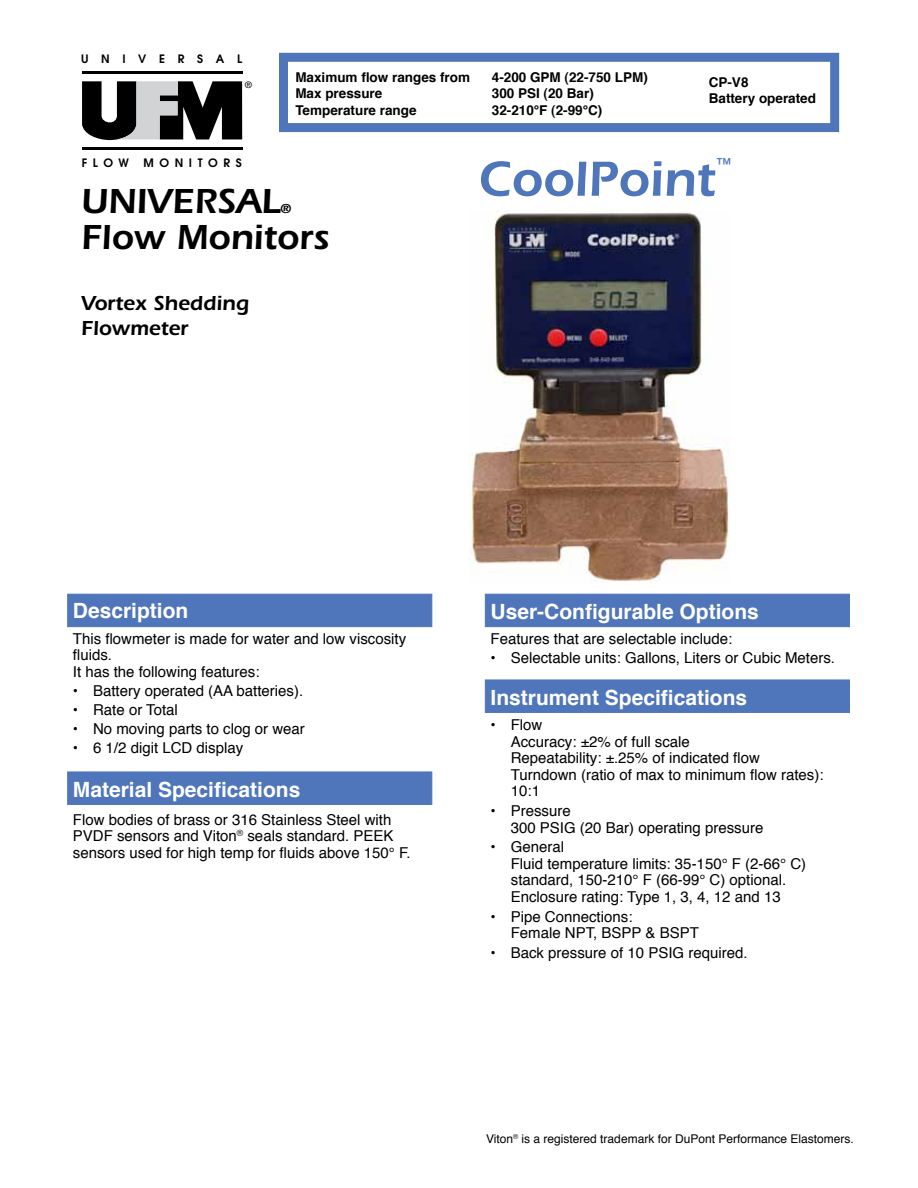
<style>
.page{position:relative;width:918px;height:1188px;background:#fff}
.page>*{position:absolute;margin:0;border:0;box-sizing:border-box;transform-origin:0 0}
.t1{font:600 51px "Itc Eras";color:#4f75ba}
.t2{font:600 36px "Itc Eras";color:#000}
.t3{font:700 21px "Helvetica";color:#fff}
.t4{font:600 21px/24.8px "Itc Eras";color:#000}
.t5{font:18px "Helvetica";color:#4f75ba}
.t6{font:15px/16.5px "Helvetica";color:#000}
.t7{font:700 13.5px/16.2px "Helvetica";color:#000}
.t8{font:600 13.5px "Itc Eras";color:#000}
.t9{font:12px "Helvetica";color:#000}
.t10{font:600 11.55px "Avant Garde";letter-spacing:1.1em;color:#000}
.t11{font:9px "Helvetica";color:#000}
</style>
<div class="page">
<div style="left:485px;top:680px;width:365px;height:33px;background:#4f75ba"></div>
<div style="left:485px;top:594px;width:365px;height:33px;background:#4f75ba"></div>
<div style="left:68px;top:772px;width:364px;height:33px;background:#4f75ba"></div>
<div style="left:68px;top:594px;width:364px;height:33px;background:#4f75ba"></div>
<div style="left:279px;top:53px;width:560px;height:79px;border:9px solid #4f75ba"></div>
<hr style="left:82px;top:71px;width:160px;height:3px;background:#000">
<hr style="left:82px;top:147px;width:160px;height:2px;background:#000">
<svg style="left:82px;top:81px;width:160px;height:59px;background:#545555"></svg>
<img style="left:470px;top:210px;width:259px;height:373px">
<p class="t10" style="left:81px;top:51px;width:163px">UNIVERSAL</p>
<p class="t11" style="left:245px;top:80px;width:8px">®</p>
<p class="t7" style="left:295px;top:69px;width:176px">Maximum flow ranges from</p>
<p class="t7" style="left:492px;top:69px;width:158px">4-200 GPM (22-750 LPM)</p>
<p class="t7" style="left:295px;top:86px;width:89px">Max pressure</p>
<p class="t7" style="left:492px;top:86px;width:104px">300 PSI (20 Bar)</p>
<p class="t7" style="left:295px;top:102px;width:123px">Temperature range</p>
<p class="t7" style="left:492px;top:102px;width:112px">32-210°F (2-99°C)</p>
<p class="t7" style="left:709px;top:74px;width:109px">CP-V8<br>Battery operated</p>
<p class="t10" style="left:82px;top:155px;width:49px">F L O W</p>
<p class="t10" style="left:143px;top:155px;width:100px">M O N I T O R S</p>
<h2 class="t2" style="left:81px;top:180px;width:201px">UNIVERSAL</h2>
<p class="t8" style="left:280px;top:201px;width:13px">®</p>
<h2 class="t2" style="left:81px;top:216px;width:250px">Flow Monitors</h2>
<h3 class="t4" style="left:81px;top:291px;width:170px">Vortex Shedding<br>Flowmeter</h3>
<p class="t5" style="left:715px;top:151px;width:19px">™</p>
<h1 class="t1" style="left:478px;top:149px;width:239px">CoolPoint</h1>
<h3 class="t3" style="left:73px;top:594px;width:117px">Description</h3>
<p class="t6" style="left:73px;top:631px;width:335px">This flowmeter is made for water and low viscosity fluids.<br>It has the following features:</p>
<p class="t6" style="left:73px;top:683px;width:232px">• Battery operated (AA batteries).</p>
<p class="t6" style="left:73px;top:702px;width:107px">• Rate or Total</p>
<p class="t6" style="left:73px;top:721px;width:233px">• No moving parts to clog or wear</p>
<p class="t6" style="left:73px;top:740px;width:172px">• 6 1/2 digit LCD display</p>
<h3 class="t3" style="left:73px;top:772px;width:229px">Material Specifications</h3>
<p class="t6" style="left:73px;top:812px;width:339px">Flow bodies of brass or 316 Stainless Steel with<br>PVDF sensors and Viton<sup>®</sup> seals standard. PEEK sensors used for high temp for fluids above 150° F.</p>
<h3 class="t3" style="left:491px;top:594px;width:270px">User-Configurable Options</h3>
<p class="t6" style="left:491px;top:631px;width:243px">Features that are selectable include:</p>
<p class="t6" style="left:491px;top:650px;width:346px">• Selectable units: Gallons, Liters or Cubic Meters.</p>
<h3 class="t3" style="left:491px;top:681px;width:258px">Instrument Specifications</h3>
<p class="t6" style="left:511px;top:717px;width:314px;text-indent:-20px">• Flow<br>Accuracy: ±2% of full scale<br>Repeatability: ±.25% of indicated flow<br>Turndown (ratio of max to minimum flow rates):<br>10:1</p>
<p class="t6" style="left:511px;top:803px;width:254px;text-indent:-20px">• Pressure<br>300 PSIG (20 Bar) operating pressure</p>
<p class="t6" style="left:511px;top:839px;width:297px;text-indent:-20px">• General<br>Fluid temperature limits: 35-150° F (2-66° C) standard, 150-210° F (66-99° C) optional.<br>Enclosure rating: Type 1, 3, 4, 12 and 13</p>
<p class="t6" style="left:511px;top:909px;width:190px;text-indent:-20px">• Pipe Connections:<br>Female NPT, BSPP &amp; BSPT</p>
<p class="t6" style="left:491px;top:945px;width:259px">• Back pressure of 10 PSIG required.</p>
<p class="t9" style="left:486px;top:1130px;width:369px">Viton<sup>®</sup> is a registered trademark for DuPont Performance Elastomers.</p>
</div>
